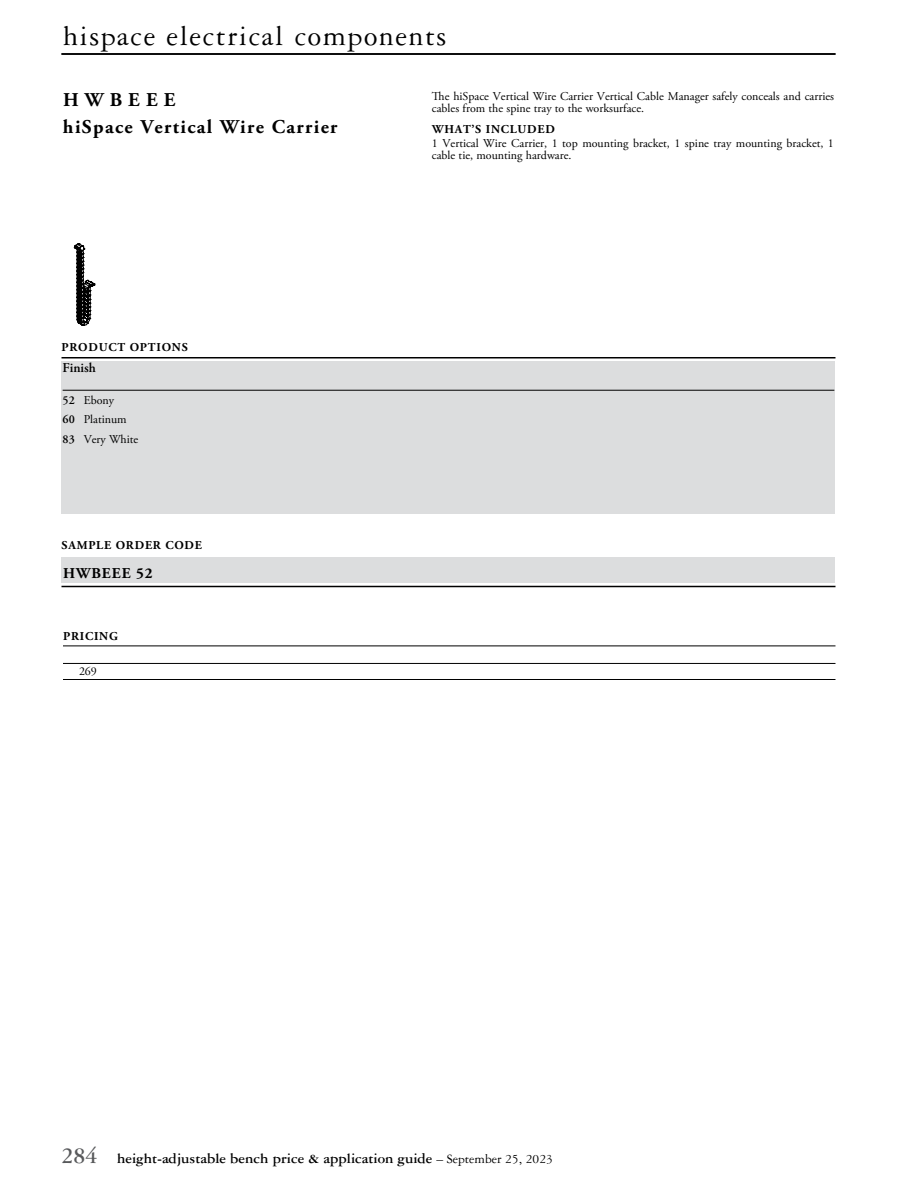
<style>
.page{position:relative;width:918px;height:1188px;background:#fff}
.page>*{position:absolute;margin:0;border:0;box-sizing:border-box;transform-origin:0 0}
.t1{font:30px "Garamond Three";letter-spacing:.05em;color:#000}
.t2{font:700 19.5px/27px "Adobe Garamond Pro";letter-spacing:.07em;color:#000}
.t3{font:700 15px "Garamond Three";color:#000}
.t4{font:700 15px "Adobe Garamond Pro";letter-spacing:.065em;color:#000}
.t5{font:600 13.5px "Adobe Garamond Pro";color:#000}
.t6{font:12px/19.5px "Adobe Garamond Pro";color:#000}
.t7{font:700 12px "Adobe Garamond Pro";letter-spacing:.065em;color:#000}
.s1{font-weight:600}
.s2{font-size:24px;color:#58595b}
.s3{font-weight:400;font-size:13.5px}
</style>
<div class="page">
<hr style="left:62px;top:53px;width:774px;height:2px;background:#000">
<div style="left:62px;top:362px;width:774px;height:152px;background:#dcddde"></div>
<hr style="left:63px;top:390px;width:771px;height:1px;background:#000">
<hr style="left:62px;top:357px;width:774px;height:1px;background:#000">
<hr style="left:62px;top:586px;width:774px;height:1px;background:#000">
<div style="left:62px;top:557px;width:774px;height:26px;background:#dcddde"></div>
<hr style="left:63px;top:646px;width:772px;height:1px;background:#000">
<hr style="left:63px;top:663px;width:772px;height:1px;background:#000">
<hr style="left:63px;top:679px;width:772px;height:1px;background:#000">
<svg style="left:73px;top:243px;width:23px;height:83px"></svg>
<h1 class="t1" style="left:63px;top:20px;width:385px">hispace electrical components</h1>
<h2 class="t2" style="left:63px;top:86px;width:276px">HWBEEE<br>hiSpace Vertical Wire Carrier</h2>
<p class="t7" style="left:62px;top:340px;width:128px">PRODUCT OPTIONS</p>
<p class="t5" style="left:63px;top:360px;width:35px">Finish</p>
<p class="t6" style="left:63px;top:391px;width:77px"><span class="s1">52</span> Ebony<br><span class="s1">60</span> Platinum<br><span class="s1">83</span> Very White</p>
<p class="t7" style="left:62px;top:538px;width:142px">SAMPLE ORDER CODE</p>
<p class="t4" style="left:63px;top:564px;width:91px">HWBEEE 52</p>
<p class="t7" style="left:63px;top:629px;width:56px">PRICING</p>
<p class="t6" style="left:79px;top:662px;width:19px">269</p>
<p class="t6" style="left:432px;top:91px;width:404px;line-height:12px">The hiSpace Vertical Wire Carrier Vertical Cable Manager safely conceals and carries cables from the spine tray to the worksurface.</p>
<p class="t7" style="left:432px;top:122px;width:124px">WHAT’S INCLUDED</p>
<p class="t6" style="left:432px;top:137px;width:403px;line-height:12px">1 Vertical Wire Carrier, 1 top mounting bracket, 1 spine tray mounting bracket, 1 cable tie, mounting hardware.</p>
<p class="t3" style="left:62px;top:1150px;width:493px"><span class="s2">284</span> height-adjustable bench price &amp; application guide <span class="s3">– September 25, 2023</span></p>
</div>
